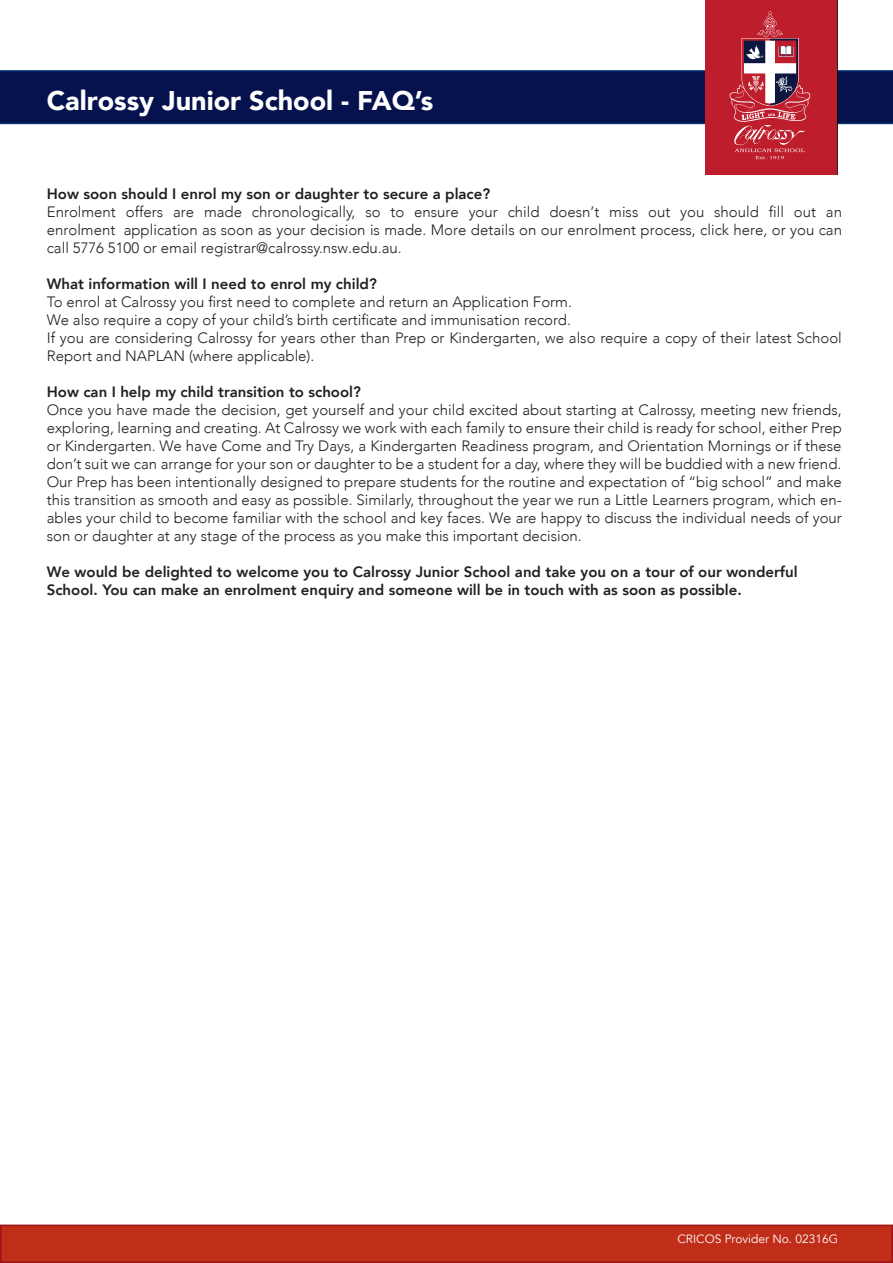
<style>
.page{position:relative;width:893px;height:1263px;background:#fff}
.page>*{position:absolute;margin:0;border:0;box-sizing:border-box;transform-origin:0 0}
.t1{font:900 27px "Avenir";color:#fff}
.t2{font:300 15px/18px "Avenir";color:#231f20}
.t3{font:800 15px/18px "Avenir";color:#231f20}
.t4{font:12px "Avenir";color:#fff}
.s1{font-weight:800}
</style>
<div class="page">
<div style="left:1px;top:1225px;width:891px;height:37px;background:#c02d19"></div>
<div style="left:0;top:1224px;width:893px;height:39px;border:2px solid #9c1418"></div>
<svg style="left:0;top:70px;width:893px;height:54px;background:#05144f"></svg>
<svg style="left:705px;top:0;width:132px;height:174px;background:#bc3342"></svg>
<p class="t1" style="left:47px;top:77px;width:388px">Calrossy Junior School - FAQ’s</p>
<p class="t2" style="left:47px;top:185px;width:797px"><span class="s1">How soon should I enrol my son or daughter to secure a place?<br></span>Enrolment offers are made chronologically, so to ensure your child doesn’t miss out you should fill out an enrolment application as soon as your decision is made. More details on our enrolment process, click here, or you can call 5776 5100 or email registrar@calrossy.nsw.edu.au.</p>
<p class="t3" style="left:47px;top:274px;width:332px">What information will I need to enrol my child?</p>
<p class="t2" style="left:47px;top:293px;width:527px">To enrol at Calrossy you first need to complete and return an Application Form.</p>
<p class="t2" style="left:47px;top:311px;width:526px">We also require a copy of your child’s birth certificate and immunisation record.</p>
<p class="t2" style="left:47px;top:329px;width:797px">If you are considering Calrossy for years other than Prep or Kindergarten, we also require a copy of their latest School<br>Report and NAPLAN (where applicable).</p>
<p class="t2" style="left:47px;top:383px;width:797px"><span class="s1">How can I help my child transition to school?<br></span>Once you have made the decision, get yourself and your child excited about starting at Calrossy, meeting new friends, exploring, learning and creating. At Calrossy we work with each family to ensure their child is ready for school, either Prep or Kindergarten. We have Come and Try Days, a Kindergarten Readiness program, and Orientation Mornings or if these don’t suit we can arrange for your son or daughter to be a student for a day, where they will be buddied with a new friend.<br>Our Prep has been intentionally designed to prepare students for the routine and expectation of “big school” and make this transition as smooth and easy as possible. Similarly, throughout the year we run a Little Learners program, which en&shy;ables your child to become familiar with the school and key faces. We are happy to discuss the individual needs of your son or daughter at any stage of the process as you make this important decision.</p>
<p class="t3" style="left:47px;top:562px;width:752px">We would be delighted to welcome you to Calrossy Junior School and take you on a tour of our wonderful<br>School. You can make an enrolment enquiry and someone will be in touch with as soon as possible.</p>
<p class="t4" style="left:677px;top:1232px;width:162px">CRICOS Provider No. 02316G</p>
</div>
